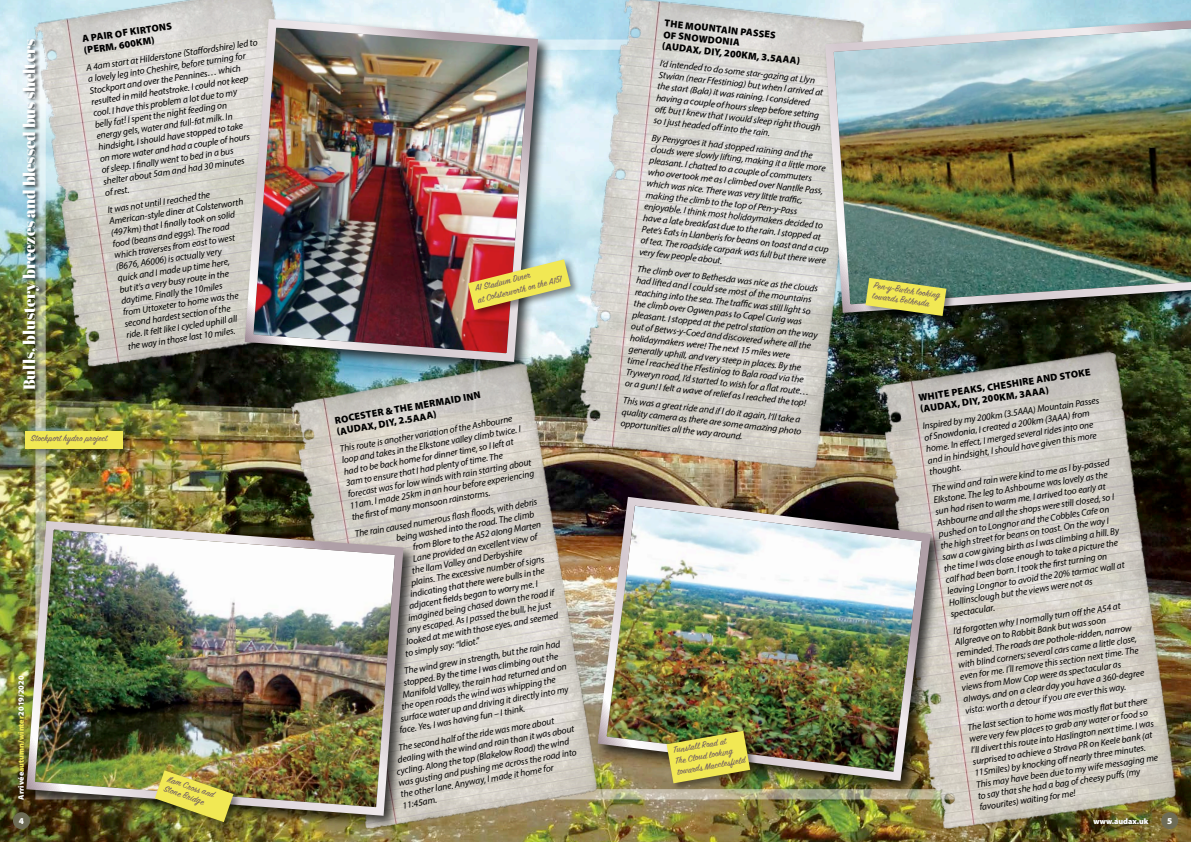
<style>
.page{position:relative;width:1191px;height:842px;background:#fff}
.page>*{position:absolute;margin:0;border:0;box-sizing:border-box;transform-origin:0 0}
.t1{font:16.4px "Abril Fatface";letter-spacing:-.005em;color:#fff}
.t2{font:900 10px/11.5px "Myriad Pro";color:#000}
.t3{font:10px/10px "Sign Painter House Script";letter-spacing:.025em;color:#6c5861}
.t4{font:italic 9.5px/11.5px "Myriad Pro";color:#000}
.t5{font:900 9px "Myriad Pro";color:#fff}
.t6{font:900 8px "Myriad Pro";letter-spacing:.01em;color:#fff}
.s1{color:#f1e854}
</style>
<div class="page">
<img style="left:0;top:0;width:1191px;height:842px">
<img style="left:35px;top:40px;width:1120px;height:759px">
<div style="left:22px;top:38px;width:22px;height:356px;background:#000;opacity:.75"></div>
<div style="left:13px;top:812px;width:17px;height:17px;background:#6e6c56;border-radius:50%"></div>
<img style="left:21px;top:0;width:312px;height:380px">
<div style="left:241px;top:16px;width:312px;height:361px;background:#000;opacity:.75"></div>
<img style="left:240px;top:15px;width:302px;height:351px">
<div style="left:466px;top:258px;width:114px;height:61px;background:#000;opacity:.44"></div>
<svg style="left:468px;top:259px;width:102px;height:51px"></svg>
<img style="left:278px;top:350px;width:319px;height:323px">
<img style="left:332px;top:673px;width:279px;height:169px">
<div style="left:23px;top:518px;width:395px;height:313px;background:#000;opacity:.75"></div>
<img style="left:22px;top:517px;width:386px;height:303px">
<div style="left:153px;top:769px;width:90px;height:63px;background:#000;opacity:.44"></div>
<img style="left:155px;top:770px;width:78px;height:52px">
<img style="left:577px;top:0;width:298px;height:380px">
<img style="left:566px;top:326px;width:273px;height:154px">
<div style="left:822px;top:13px;width:369px;height:315px;background:#000;opacity:.75"></div>
<img style="left:821px;top:12px;width:370px;height:305px">
<div style="left:864px;top:276px;width:92px;height:50px;background:#000;opacity:.44"></div>
<svg style="left:865px;top:278px;width:81px;height:38px"></svg>
<img style="left:865px;top:340px;width:309px;height:339px">
<img style="left:913px;top:679px;width:275px;height:162px">
<div style="left:595px;top:494px;width:350px;height:302px;background:#000;opacity:.75"></div>
<img style="left:593px;top:492px;width:342px;height:293px">
<div style="left:665px;top:729px;width:94px;height:64px;background:#000;opacity:.44"></div>
<img style="left:666px;top:731px;width:84px;height:52px">
<div style="left:23px;top:429px;width:110px;height:29px;background:#000;opacity:.44"></div>
<div style="left:25px;top:431px;width:97px;height:17px;background:#f1e854"></div>
<h1 class="t1" style="left:18px;top:390px;width:353px;rotate:-90deg">Bulls, blustery breezes and blessed bus shelters</h1>
<p class="t2" style="left:81px;top:33px;width:92px;rotate:-8deg">A PAIR OF KIRTONS (PERM, 600KM)</p>
<p class="t4" style="left:84px;top:63px;width:175px;rotate:-9deg">A 4am start at Hilderstone (Staff ordshire) led to a lovely leg into Cheshire, before turning for Stockport and over the Pennines… which resulted in mild heatstroke. I could not keep cool. I have this problem a lot due to my<br>belly fat! I spent the night feeding on<br>energy gels, water and full-fat milk. In hindsight, I should have stopped to take<br>on more water and had a couple of hours<br>of sleep. I fi nally went to bed in a bus<br>shelter about 5am and had 30 minutes<br>of rest.</p>
<p class="t4" style="left:106px;top:205px;width:138px;rotate:-9deg">It was not until I reached the<br>American-style diner at Colsterworth (497km) that I fi nally took on solid food (beans and eggs). The road which traverses from east to west (B676, A6006) is actually very<br>quick and I made up time here,<br>but it’s a very busy route in the daytime. Finally the 10miles<br>from Uttoxeter to home was the second hardest section of the<br>ride. It felt like I cycled uphill all<br>the way in those last 10 miles.</p>
<p class="t3" style="left:31px;top:434px;width:78px">Stockport hydro project</p>
<p class="t6" style="left:17px;top:799px;width:125px;rotate:-90deg">Arrivée<span class="s1">autumn/winter</span>2019/2020</p>
<p class="t3" style="left:169px;top:775px;width:51px;rotate:19deg">Ilam Cross and<br>Ston e Bridge</p>
<p class="t3" style="left:474px;top:284px;width:88px;line-height:11.5px;rotate:-14deg">A1 Stadium Diner<br>at Col ster wor th on the A151</p>
<p class="t2" style="left:334px;top:415px;width:149px;rotate:-10deg">ROCESTER &amp; THE MERMAID INN (AUDAX, DIY, 2.5AAA)</p>
<p class="t4" style="left:339px;top:443px;width:189px;rotate:-10deg">This route is another variation of the Ashbourne loop and takes in the Elkstone valley climb twice. I had to be back home for dinner time, so I left at 3am to ensure that I had plenty of time. The forecast was for low winds with rain starting about 11am. I made 25km in an hour before experiencing the fi rst of many monsoon rainstorms.</p>
<p class="t4" style="left:354px;top:528px;width:187px;rotate:-10deg">The rain caused numerous fl ash fl oods, with debris</p>
<p class="t4" style="left:395px;top:532px;width:142px;rotate:-10deg">being washed into the road. The climb</p>
<p class="t4" style="left:412px;top:541px;width:131px;rotate:-10deg">from Blore to the A52 along Marten</p>
<p class="t4" style="left:412px;top:553px;width:128px;rotate:-10deg">Lane provided an excellent view of</p>
<p class="t4" style="left:411px;top:565px;width:113px;rotate:-10deg">the Ilam Valley and Derbyshire</p>
<p class="t4" style="left:410px;top:576px;width:137px;rotate:-10deg">plains. The excessive number of signs</p>
<p class="t4" style="left:409px;top:588px;width:138px;rotate:-10deg">indicating that there were bulls in the</p>
<p class="t4" style="left:408px;top:600px;width:132px;rotate:-10deg">adjacent fi elds began to worry me. I</p>
<p class="t4" style="left:407px;top:612px;width:150px;rotate:-10deg">imagined being chased down the road if</p>
<p class="t4" style="left:406px;top:624px;width:148px;rotate:-10deg">any escaped. As I passed the bull, he just</p>
<p class="t4" style="left:405px;top:636px;width:156px;rotate:-10deg">looked at me with those eyes, and seemed</p>
<p class="t4" style="left:404px;top:648px;width:77px;rotate:-10deg">to simply say: “Idiot.”</p>
<p class="t4" style="left:403px;top:665px;width:160px;rotate:-10deg">The wind grew in strength, but the rain had</p>
<p class="t4" style="left:402px;top:677px;width:158px;rotate:-10deg">stopped. By the time I was climbing out the</p>
<p class="t4" style="left:401px;top:689px;width:168px;rotate:-10deg">Manifold Valley, the rain had returned and on</p>
<p class="t4" style="left:400px;top:701px;width:158px;rotate:-10deg">the open roads the wind was whipping the</p>
<p class="t4" style="left:399px;top:713px;width:172px;rotate:-10deg">surface water up and driving it directly into my</p>
<p class="t4" style="left:398px;top:724px;width:129px;rotate:-10deg">face. Yes, I was having fun – I think.</p>
<p class="t4" style="left:397px;top:742px;width:159px;rotate:-10deg">The second half of the ride was more about</p>
<p class="t4" style="left:397px;top:754px;width:181px;rotate:-10deg">dealing with the wind and rain than it was about</p>
<p class="t4" style="left:396px;top:766px;width:177px;rotate:-10deg">cycling. Along the top (Blakelow Road) the wind</p>
<p class="t4" style="left:398px;top:777px;width:182px;rotate:-10deg">was gusting and pushing me across the road into</p>
<p class="t4" style="left:400px;top:788px;width:157px;rotate:-10deg">the other lane. Anyway, I made it home for</p>
<p class="t4" style="left:402px;top:800px;width:36px;rotate:-10deg">11:45am.</p>
<p class="t2" style="left:665px;top:18px;width:140px;rotate:6deg">THE MOUNTAIN PASSES<br>OF SNOWDONIA<br>(AUDAX, DIY, 200KM, 3.5AAA)</p>
<p class="t4" style="left:660px;top:58px;width:168px;rotate:6deg">I’d intended to do some star-gazing at Llyn Stwian (near Ffestiniog) but when I arrived at the start (Bala) it was raining. I considered having a couple of hours sleep before setting off , but I knew that I would sleep right though so I just headed off into the rain.</p>
<p class="t4" style="left:652px;top:132px;width:189px;rotate:6deg">By Penygroes it had stopped raining and the clouds were slowly lifting, making it a little more pleasant. I chatted to a couple of commuters<br>who overtook me as I climbed over Nantlle Pass, which was nice. There was very little traffi c,<br>making the climb to the top of Pen-y-Pass enjoyable. I think most holidaymakers decided to have a late breakfast due to the rain. I stopped at Pete’s Eats in Llanberis for beans on toast and a cup of tea. The roadside carpark was full but there were very few people about.</p>
<p class="t4" style="left:637px;top:263px;width:188px;rotate:6deg">The climb over to Bethesda was nice as the clouds had lifted and I could see most of the mountains reaching into the sea. The traffi c was still light so the climb over Ogwen pass to Capel Curig was pleasant. I stopped at the petrol station on the way out of Betws-y-Coed and discovered where all the holidaymakers were! The next 15 miles were generally uphill, and very steep in places. By the time I reached the Ffestiniog to Bala road via the Tryweryn road, I’d started to wish for a fl at route… or a gun! I felt a wave of relief as I reached the top!</p>
<p class="t4" style="left:623px;top:395px;width:182px;rotate:6deg">This was a great ride and if I do it again, I’ll take a quality camera as there are some amazing photo opportunities all the way around.</p>
<p class="t3" style="left:672px;top:745px;width:71px;line-height:11px;rotate:-10deg">Tunstall Road at<br>The Clou d loo king<br>tow ar ds Macclesfield</p>
<p class="t3" style="left:874px;top:281px;width:68px;rotate:8deg">Pen-y-Bwlch loo king tow ar ds Bethesda</p>
<p class="t2" style="left:917px;top:391px;width:175px;rotate:-8deg">WHITE PEAKS, CHESHIRE AND STOKE (AUDAX, DIY, 200KM, 3AAA)</p>
<p class="t4" style="left:921px;top:421px;width:180px;rotate:-9deg">Inspired by my 200km (3.5AAA) Mountain Passes of Snowdonia, I created a 200km (3AAA) from home. In eff ect, I merged several rides into one and in hindsight, I should have given this more thought.</p>
<p class="t4" style="left:930px;top:484px;width:182px;rotate:-9deg">The wind and rain were kind to me as I by-passed Elkstone. The leg to Ashbourne was lovely as the sun had risen to warm me. I arrived too early at Ashbourne and all the shops were still closed, so I pushed on to Longnor and the Cobbles Cafe on the high street for beans on toast. On the way I saw a cow giving birth as I was climbing a hill. By the time I was close enough to take a picture the calf had been born. I took the fi rst turning on leaving Longnor to avoid the 20% tarmac wall at Hollinsclough but the views were not as spectacular.</p>
<p class="t4" style="left:951px;top:626px;width:184px;rotate:-9deg">I’d forgotten why I normally turn off the A54 at Allgreave on to Rabbit Bank but was soon reminded. The roads are pothole-ridden, narrow with blind corners; several cars came a little close, even for me. I’ll remove this section next time. The views from Mow Cop were as spectacular as always, and on a clear day you have a 360-degree vista: worth a detour if you are ever this way.</p>
<p class="t4" style="left:966px;top:723px;width:187px;rotate:-9deg">The last section to home was mostly fl at but there were very few places to grab any water or food so I’ll divert this route into Haslington next time. I was surprised to achieve a Strava PR on Keele bank (at 115miles) by knocking off nearly three minutes.<br>This may have been due to my wife messaging me to say that she had a bag of cheesy puff s (my favourites) waiting for me!</p>
<p class="t5" style="left:19px;top:815px;width:7px">4</p>
<p class="t5" style="left:1167px;top:815px;width:7px">5</p>
<p class="t6" style="left:1093px;top:816px;width:57px">www.audax.uk</p>
</div>
